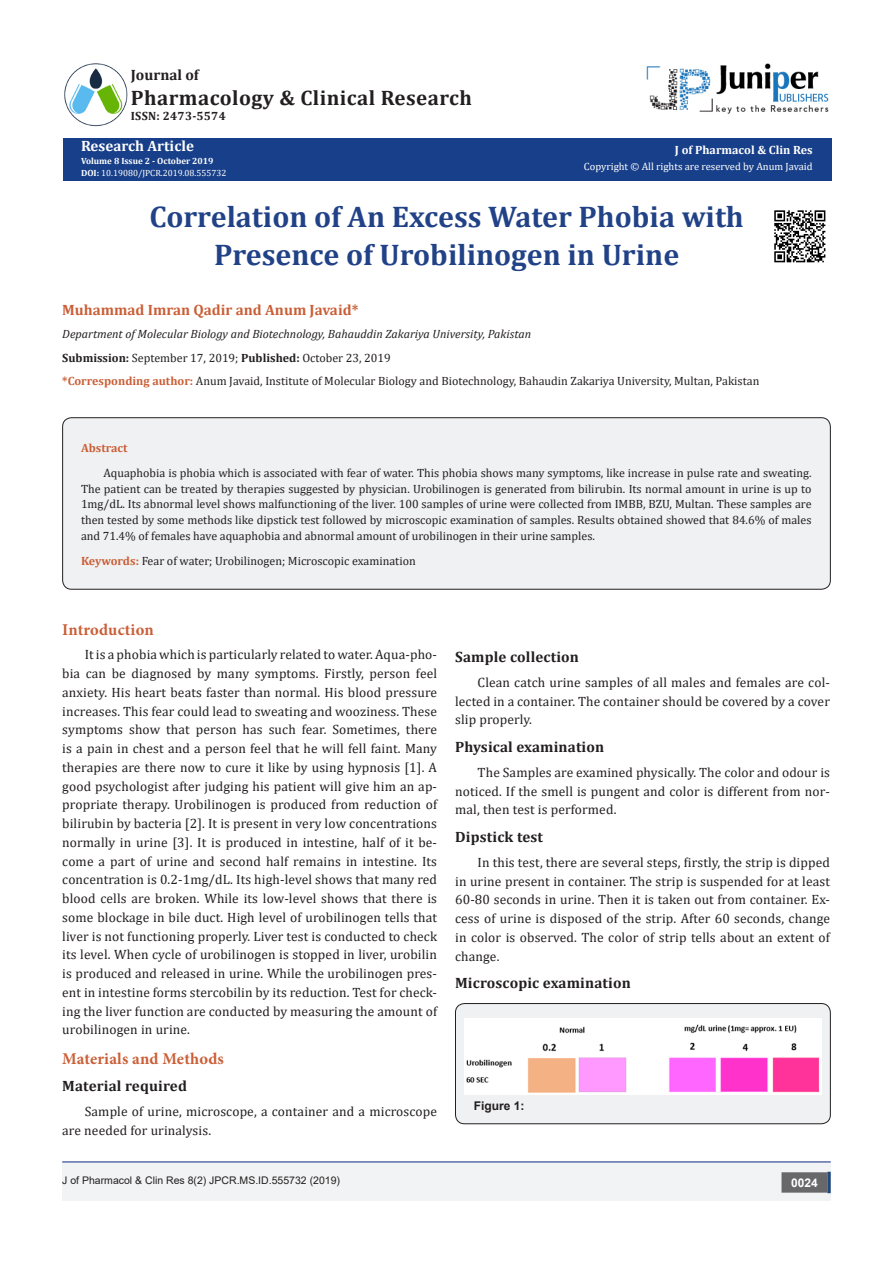
<style>
.page{position:relative;width:893px;height:1263px;background:#fff}
.page>*{position:absolute;margin:0;border:0;box-sizing:border-box;transform-origin:0 0}
.t1{font:700 30px "Cambria";color:#214287}
.t2{font:700 21px "Cambria";letter-spacing:.02em;color:#231f20}
.t3{font:700 16.5px "Minion Pro";letter-spacing:.01em;color:#ca5f37}
.t4{font:700 15px "Cambria";letter-spacing:.01em;color:#231f20}
.t5{font:700 15px "Cambria";color:#ca5f37}
.t6{font:700 15px "Cambria";color:#fff}
.t7{font:13.5px/18.8px "Cambria";letter-spacing:.01em;color:#231f20;text-align:justify}
.t8{font:12px/15.8px "Cambria";color:#231f20;text-align:justify}
.t9{font:italic 12px "Cambria";color:#231f20}
.t10{font:700 12px "Cambria";color:#fff}
.t11{font:700 12px "Cambria";letter-spacing:.02em;color:#231f20}
.t12{font:700 12px "Arial";color:#231f20}
.t13{font:700 12px "Cambria";color:#ca5f37}
.t14{font:700 12px "Arial";color:#fff}
.t15{font:10.5px "Arial";color:#231f20}
.t16{font:10.5px "Cambria";color:#fff}
.t17{font:9px "Cambria";color:#fff}
.t18{font:700 9px "Cambria";color:#fff}
.s1{font-weight:700}
.s2{font-weight:700;color:#ca5f37}
</style>
<div class="page">
<div style="left:63px;top:138px;width:768px;height:43px;background:#183f89"></div>
<img style="left:64px;top:63px;width:64px;height:64px">
<img style="left:647px;top:63px;width:182px;height:51px">
<div style="left:62px;top:1162px;width:769px;height:39px;background:#f2f3f4"></div>
<div style="left:782px;top:1173px;width:45px;height:19px;background:#68676a"></div>
<div style="left:781px;top:1172px;width:46px;height:20px;border:2px solid #68676a"></div>
<svg style="left:827px;top:1172px;width:4px;height:21px"></svg>
<hr style="left:62px;top:1161px;width:769px;height:1px;background:#253f8e">
<div style="left:455px;top:1003px;width:375px;height:121px;background:#f0f1f2;border-radius:9px"></div>
<div style="left:455px;top:1003px;width:376px;height:121px;border:1px solid #231f20;border-radius:9px"></div>
<img style="left:465px;top:1019px;width:356px;height:75px">
<div style="left:63px;top:418px;width:767px;height:171px;background:#f0f1f2;border-radius:9px"></div>
<div style="left:62px;top:417px;width:769px;height:173px;border:1px solid #231f20;border-radius:9px"></div>
<img style="left:774px;top:210px;width:52px;height:53px">
<p class="t4" style="left:131px;top:64px;width:69px">Journal of</p>
<p class="t2" style="left:131px;top:83px;width:343px">Pharmacology &amp; Clinical Research</p>
<p class="t11" style="left:131px;top:108px;width:96px">ISSN: 2473-5574</p>
<p class="t6" style="left:81px;top:136px;width:114px">Research Article</p>
<p class="t18" style="left:81px;top:154px;width:134px">Volume 8 Issue 2 - October 2019</p>
<p class="t17" style="left:81px;top:167px;width:147px"><span class="s1">DOI:</span> 10.19080/JPCR.2019.08.555732</p>
<p class="t10" style="left:675px;top:142px;width:139px">J of Pharmacol &amp; Clin Res</p>
<p class="t16" style="left:584px;top:160px;width:230px">Copyright © All rights are reserved by Anum Javaid</p>
<p class="t1" style="left:149px;top:196px;width:596px">Correlation of An Excess Water Phobia with</p>
<p class="t1" style="left:214px;top:233px;width:467px">Presence of Urobilinogen in Urine</p>
<p class="t5" style="left:62px;top:299px;width:298px">Muhammad Imran Qadir and Anum Javaid*</p>
<p class="t9" style="left:62px;top:326px;width:470px">Department of Molecular Biology and Biotechnology, Bahauddin Zakariya University, Pakistan</p>
<p class="t8" style="left:62px;top:350px;width:330px"><span class="s1">Submission:</span> September 17, 2019; <span class="s1">Published:</span> October 23, 2019</p>
<p class="t8" style="left:62px;top:373px;width:699px"><span class="s2">*Corresponding author:</span> Anum Javaid, Institute of Molecular Biology and Biotechnology, Bahaudin Zakariya University, Multan, Pakistan</p>
<p class="t13" style="left:81px;top:440px;width:48px">Abstract</p>
<p class="t8" style="left:81px;top:465px;width:732px;text-indent:22px">Aquaphobia is phobia which is associated with fear of water. This phobia shows many symptoms, like increase in pulse rate and sweating.<br>The patient can be treated by therapies suggested by physician. Urobilinogen is generated from bilirubin. Its normal amount in urine is up to 1mg/dL. Its abnormal level shows malfunctioning of the liver. 100 samples of urine were collected from IMBB, BZU, Multan. These samples are then tested by some methods like dipstick test followed by microscopic examination of samples. Results obtained showed that 84.6% of males and 71.4% of females have aquaphobia and abnormal amount of urobilinogen in their urine samples.</p>
<p class="t8" style="left:81px;top:553px;width:336px"><span class="s2">Keywords:</span> Fear of water; Urobilinogen; Microscopic examination</p>
<p class="t3" style="left:62px;top:618px;width:93px">Introduction</p>
<p class="t7" style="left:62px;top:645px;width:376px;text-indent:22px">It is a phobia which is particularly related to water. Aqua-pho&shy;bia can be diagnosed by many symptoms. Firstly, person feel anxiety. His heart beats faster than normal. His blood pressure increases. This fear could lead to sweating and wooziness. These symptoms show that person has such fear. Sometimes, there is a pain in chest and a person feel that he will fell faint. Many therapies are there now to cure it like by using hypnosis [1]. A good psychologist after judging his patient will give him an ap&shy;propriate therapy. Urobilinogen is produced from reduction of bilirubin by bacteria [2]. It is present in very low concentrations normally in urine [3]. It is produced in intestine, half of it be&shy;come a part of urine and second half remains in intestine. Its concentration is 0.2-1mg/dL. Its high-level shows that many red blood cells are broken. While its low-level shows that there is some blockage in bile duct. High level of urobilinogen tells that liver is not functioning properly. Liver test is conducted to check its level. When cycle of urobilinogen is stopped in liver, urobilin is produced and released in urine. While the urobilinogen pres&shy;ent in intestine forms stercobilin by its reduction. Test for check&shy;ing the liver function are conducted by measuring the amount of urobilinogen in urine.</p>
<p class="t3" style="left:62px;top:1047px;width:163px">Materials and Methods</p>
<p class="t4" style="left:62px;top:1076px;width:126px">Material required</p>
<p class="t7" style="left:62px;top:1102px;width:376px;text-indent:22px">Sample of urine, microscope, a container and a microscope are needed for urinalysis.</p>
<p class="t4" style="left:455px;top:646px;width:125px">Sample collection</p>
<p class="t7" style="left:455px;top:673px;width:376px;text-indent:22px">Clean catch urine samples of all males and females are col&shy;lected in a container. The container should be covered by a cover slip properly.</p>
<p class="t4" style="left:455px;top:736px;width:151px">Physical examination</p>
<p class="t7" style="left:455px;top:763px;width:376px;text-indent:22px">The Samples are examined physically. The color and odour is noticed. If the smell is pungent and color is different from nor&shy;mal, then test is performed.</p>
<p class="t4" style="left:455px;top:826px;width:89px">Dipstick test</p>
<p class="t7" style="left:455px;top:853px;width:376px;text-indent:22px">In this test, there are several steps, firstly, the strip is dipped in urine present in container. The strip is suspended for at least 60-80 seconds in urine. Then it is taken out from container. Ex&shy;cess of urine is disposed of the strip. After 60 seconds, change in color is observed. The color of strip tells about an extent of change.</p>
<p class="t4" style="left:455px;top:973px;width:177px">Microscopic examination</p>
<p class="t12" style="left:474px;top:1097px;width:52px">Figure 1:</p>
<p class="t15" style="left:62px;top:1173px;width:279px">J of Pharmacol &amp; Clin Res 8(2) JPCR.MS.ID.555732 (2019)</p>
<p class="t14" style="left:791px;top:1174px;width:28px">0024</p>
</div>
